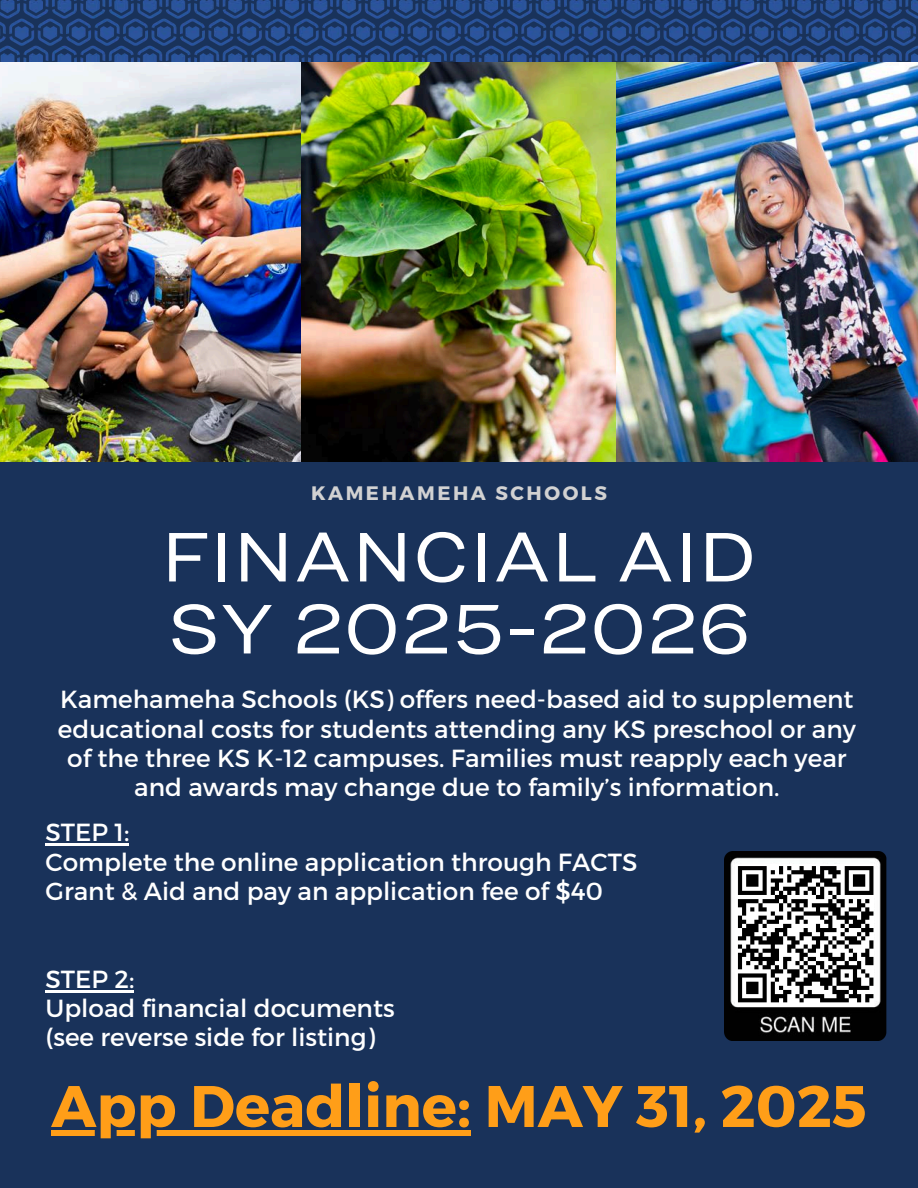
<style>
.page{position:relative;width:918px;height:1188px;background:#19325a}
.page>*{position:absolute;margin:0;border:0;box-sizing:border-box;transform-origin:0 0}
.t1{font:72.75px/72px "Ringside Wide";color:#fff}
.t2{font:700 58.5px "Montserrat";color:#ff9e18}
.t3{font:24.75px/29.2px "Montserrat";color:#fff}
.t4{font:700 19.5px "Montserrat";letter-spacing:.13em;color:#d2d2d2}
</style>
<div class="page">
<img style="left:0;top:0;width:918px;height:462px">
<img style="left:724px;top:851px;width:162px;height:189px">
<img style="left:736px;top:865px;width:138px;height:140px">
<hr style="left:45px;top:844px;width:84px;height:2px;background:#fff">
<hr style="left:45px;top:990px;width:89px;height:2px;background:#fff">
<div style="left:51px;top:1130px;width:420px;height:6px;background:#ff9e18"></div>
<p class="t4" style="left:311px;top:481px;width:297px">KAMEHAMEHA SCHOOLS</p>
<p class="t1" style="left:161px;top:519px;width:597px">FINANCIAL AID<br>SY 2025-2026</p>
<p class="t3" style="left:58px;top:684px;width:799px;text-align:center">Kamehameha Schools (KS) offers need-based aid to supplement educational costs for students attending any KS preschool or any of the three KS K-12 campuses. Families must reapply each year and awards may change due to family’s information.</p>
<h1 class="t3" style="left:45px;top:817px;width:593px">STEP 1:<br>Complete the online application through FACTS<br>Grant &amp; Aid and pay an application fee of $40</h1>
<h3 class="t3" style="left:45px;top:963px;width:351px">STEP 2:<br>Upload financial documents (see reverse side for listing)</h3>
<h3 class="t2" style="left:51px;top:1068px;width:817px">App Deadline: MAY 31, 2025</h3>
</div>
